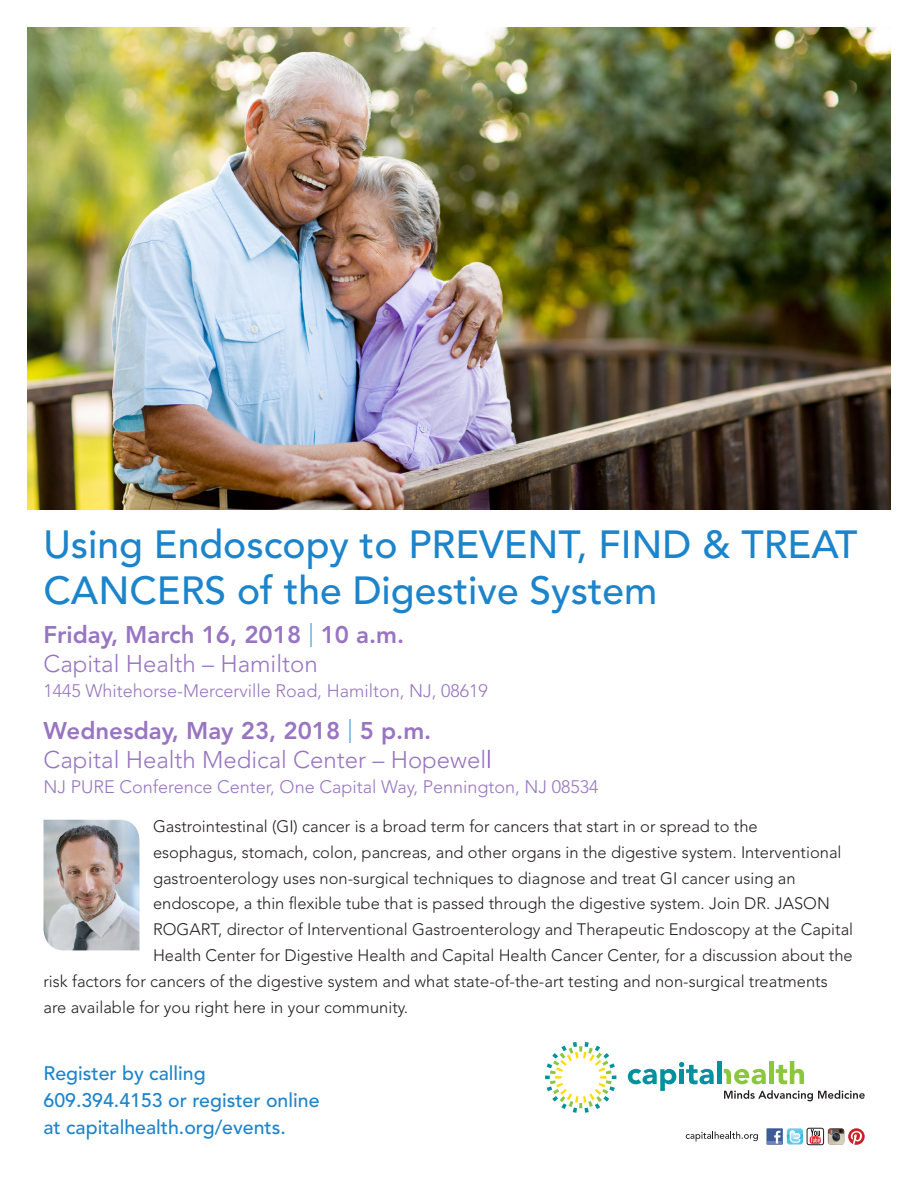
<style>
.page{position:relative;width:918px;height:1188px;background:#fff}
.page>*{position:absolute;margin:0;border:0;box-sizing:border-box;transform-origin:0 0}
.t1{font:500 39px/46.8px "Avenir LT Std";color:#1c84cb}
.t2{font:300 24px/28.8px "Avenir LT Std";color:#9875c1}
.t3{font:800 24px/28.8px "Avenir LT Std";color:#9875c1}
.t4{font:500 19.5px/27px "Avenir LT Std";color:#1c84cb}
.t5{font:300 18px "Avenir LT Std";color:#9875c1}
.t6{font:300 16.5px "Avenir LT Std";color:#231f20}
.s1{font-weight:300;color:#499dd5}
.s2{font-weight:300}
.s3{font-weight:800}
.s4{color:#499dd5}
.s5{color:#7f53b2}
</style>
<div class="page">
<svg style="left:686px;top:1132px;width:72px;height:9px"></svg>
<svg style="left:848px;top:1128px;width:17px;height:17px"></svg>
<div style="left:766px;top:1128px;width:17px;height:17px;background:#3b5b99"></div>
<hr style="left:768px;top:1141px;width:14px;height:3px;background:#6d84b3">
<svg style="left:774px;top:1131px;width:6px;height:13px"></svg>
<div style="left:807px;top:1128px;width:17px;height:17px;border:1px solid #201d1e;border-radius:2px"></div>
<svg style="left:810px;top:1136px;width:11px;height:8px"></svg>
<svg style="left:811px;top:1129px;width:10px;height:14px"></svg>
<img style="left:787px;top:1128px;width:16px;height:17px">
<img style="left:828px;top:1128px;width:16px;height:17px">
<svg style="left:545px;top:1042px;width:71px;height:71px"></svg>
<svg style="left:628px;top:1062px;width:86px;height:29px"></svg>
<hr style="left:717px;top:1061px;width:4px;height:23px;background:#00919f">
<svg style="left:776px;top:1061px;width:28px;height:23px"></svg>
<div style="left:769px;top:1061px;width:5px;height:23px;background:#8bc63e"></div>
<svg style="left:724px;top:1069px;width:42px;height:15px"></svg>
<svg style="left:724px;top:1090px;width:141px;height:11px"></svg>
<img style="left:27px;top:27px;width:864px;height:483px">
<img style="left:44px;top:820px;width:96px;height:130px">
<p class="t1" style="left:44px;top:522px;width:816px">Using Endoscopy to PREVENT, FIND &amp; TREAT<br>CANCERS of the Digestive System</p>
<p class="t3" style="left:44px;top:621px;width:362px">Friday, March 16, 2018 <span class="s1">|</span> 10 a.m.<br><span class="s2">Capital Health – Hamilton</span></p>
<p class="t5" style="left:44px;top:680px;width:446px">1445 Whitehorse-Mercerville Road, Hamilton, NJ, 08619</p>
<p class="t2" style="left:44px;top:717px;width:450px"><span class="s3">Wednesday, May 23, 2018</span> <span class="s4">|</span> <span class="s3">5 p.m.<br></span>Capital Health Medical Center – Hopewel<span class="s5">l</span></p>
<p class="t5" style="left:44px;top:776px;width:557px">NJ PURE Conference Center, One Capital Way, Pennington, NJ 08534</p>
<p class="t6" style="left:153px;top:817px;width:606px">Gastrointestinal (GI) cancer is a broad term for cancers that start in or spread to the</p>
<p class="t6" style="left:153px;top:842px;width:690px">esophagus, stomach, colon, pancreas, and other organs in the digestive system. Interventional</p>
<p class="t6" style="left:153px;top:868px;width:644px">gastroenterology uses non-surgical techniques to diagnose and treat GI cancer using an</p>
<p class="t6" style="left:153px;top:894px;width:678px">endoscope, a thin flexible tube that is passed through the digestive system. Join DR. JASON</p>
<p class="t6" style="left:153px;top:920px;width:702px">ROGART, director of Interventional Gastroenterology and Therapeutic Endoscopy at the Capital</p>
<p class="t6" style="left:153px;top:946px;width:701px">Health Center for Digestive Health and Capital Health Cancer Center, for a discussion about the</p>
<p class="t6" style="left:44px;top:971px;width:786px">risk factors for cancers of the digestive system and what state-of-the-art testing and non-surgical treatments</p>
<p class="t6" style="left:44px;top:997px;width:366px">are available for you right here in your community.</p>
<p class="t4" style="left:44px;top:1060px;width:278px">Register by calling<br>609.394.4153 or register online at capitalhealth.org/events.</p>
</div>
